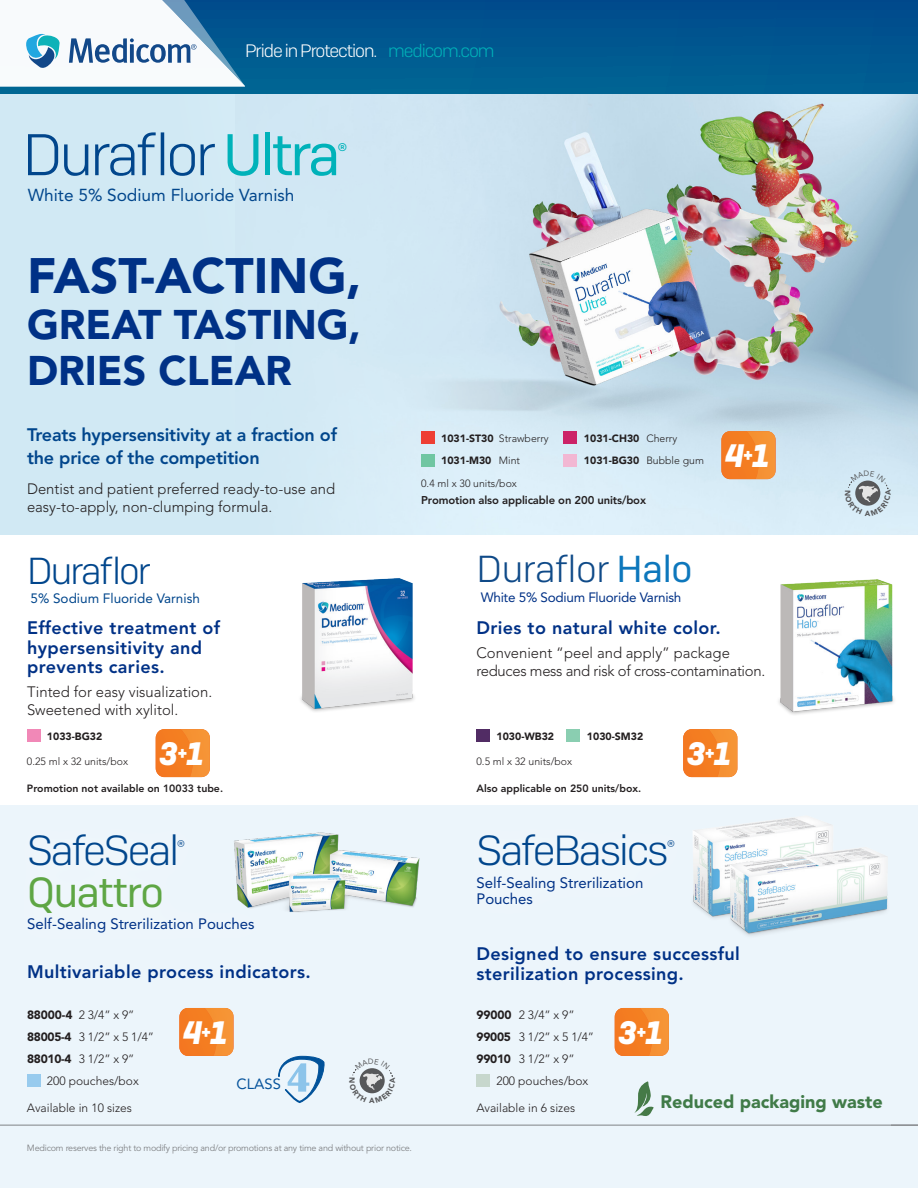
<style>
.page{position:relative;width:918px;height:1188px;background:#fff}
.page>*{position:absolute;margin:0;border:0;box-sizing:border-box;transform-origin:0 0}
.t1{font:300 58.65px "Camber W04";letter-spacing:-.05em;color:#01468c}
.t2{font:900 49.35px "Avenir LT Std";color:#003186}
.t3{font:300 42px "Camber W04";letter-spacing:-.05em;color:#01468c}
.t4{font:42px "Camber W04";letter-spacing:-.03em;color:#5ea644}
.t5{font:900 41.1px/45.8px "Avenir LT Std";color:#003186}
.t6{font:300 37.5px "Camber W04";letter-spacing:-.01em;color:#0f4a88}
.t7{font:300 37.5px "Camber W04";letter-spacing:-.05em;color:#01468c}
.t8{font:italic 700 32.4px "Camber W04";color:#fff;scale:.92 1}
.t9{font:italic 700 18.9px "Camber W04";color:#fff;scale:.92 1}
.t10{font:18.3px "Camber W04";color:#00b2b9}
.t11{font:800 18px/19.5px "Avenir LT Std";letter-spacing:.02em;color:#003186}
.t12{font:800 18px/23.5px "Avenir LT Std";letter-spacing:-.01em;color:#01468c}
.t13{font:300 18px "Camber W04";letter-spacing:-.06em;color:#fff}
.t14{font:900 18px "Avenir LT Std";color:#407b48}
.t15{font:17.25px "Avenir LT Std";color:#01468c}
.t16{font:300 15.3px "Camber W04";color:#01468c}
.t17{font:300 15px/18px "Avenir LT Std";color:#231f20}
.t18{font:300 15px/18px "Avenir LT Std";letter-spacing:-.02em;color:#231f20}
.t19{font:15px/16.8px "Avenir LT Std";color:#003186}
.t20{font:14.7px "Avenir LT Std";color:#07549c}
.t21{font:13.5px "Avenir LT Std";letter-spacing:-.02em;color:#003186}
.t22{font:13.5px "Avenir LT Std";color:#01468c}
.t23{font:300 12px/22px "Avenir LT Std";color:#231f20}
.t24{font:800 11.25px "Avenir LT Std";letter-spacing:-.01em;color:#231f20}
.t25{font:900 10.5px "Avenir LT Std";color:#231f20}
.t26{font:300 10.5px "Avenir LT Std";color:#231f20}
.t27{font:800 10.5px "Avenir LT Std";color:#231f20}
.t28{font:9px "Avenir LT Std";letter-spacing:-.025em;color:#808285}
.s1{color:#00b2b9}
.s2{font-weight:400;color:#00b2b9}
.s3{font-weight:900}
.s4{font-weight:300}
.s5{font-weight:400;color:#0d77bc}
.s6{font-size:32.4px}
</style>
<div class="page">
<svg style="left:0;top:0;width:918px;height:94px;background:#005890"></svg>
<svg style="left:0;top:0;width:245px;height:86px"></svg>
<img style="left:667px;top:94px;width:251px;height:441px">
<svg style="left:0;top:94px;width:667px;height:441px;background:#d0e5f1"></svg>
<div style="left:0;top:806px;width:918px;height:382px;background:#ecf5fb"></div>
<hr style="left:0;top:1125px;width:918px;height:1px;background:#808285">
<hr style="left:0;top:594px;width:1px;height:253px;background:#ecf5fb">
<svg style="left:891px;top:1125px;width:27px;height:1px"></svg>
<img style="left:234px;top:832px;width:186px;height:80px">
<div style="left:27px;top:1074px;width:13px;height:13px;background:#98cbee"></div>
<div style="left:477px;top:1074px;width:13px;height:13px;background:#c7d7cd"></div>
<img style="left:693px;top:817px;width:138px;height:101px">
<img style="left:717px;top:842px;width:171px;height:94px">
<svg style="left:634px;top:1081px;width:20px;height:35px"></svg>
<div style="left:421px;top:431px;width:13px;height:13px;background:#ee3f34"></div>
<div style="left:564px;top:431px;width:13px;height:13px;background:#cc2267"></div>
<div style="left:421px;top:454px;width:13px;height:13px;background:#70c6a2"></div>
<div style="left:564px;top:454px;width:13px;height:13px;background:#f2b7d3"></div>
<div style="left:27px;top:729px;width:13px;height:13px;background:#f188b7"></div>
<div style="left:477px;top:729px;width:13px;height:13px;background:#512c64"></div>
<div style="left:567px;top:729px;width:13px;height:13px;background:#8aceb1"></div>
<img style="left:778px;top:579px;width:116px;height:136px">
<img style="left:300px;top:578px;width:114px;height:134px">
<svg style="left:156px;top:729px;width:47px;height:49px"></svg>
<img style="left:181px;top:729px;width:29px;height:48px">
<svg style="left:683px;top:729px;width:47px;height:49px"></svg>
<img style="left:709px;top:729px;width:28px;height:48px">
<svg style="left:721px;top:431px;width:54px;height:49px"></svg>
<img style="left:747px;top:431px;width:28px;height:48px">
<div style="left:878px;top:217px;width:40px;height:292px;background:#fff;opacity:.75"></div>
<svg style="left:179px;top:1008px;width:26px;height:48px"></svg>
<img style="left:205px;top:1008px;width:28px;height:48px">
<svg style="left:615px;top:1008px;width:25px;height:48px"></svg>
<img style="left:640px;top:1008px;width:29px;height:48px">
<svg style="left:279px;top:1056px;width:46px;height:47px"></svg>
<svg style="left:352px;top:1068px;width:41px;height:26px"></svg>
<svg style="left:845px;top:471px;width:46px;height:45px;background:#c0d0d9"></svg>
<p class="t13" style="left:245px;top:40px;width:251px">Pride in Protection. <span class="s1">medicom.com</span></p>
<h1 class="t1" style="left:22px;top:120px;width:319px">Duraflor <span class="s2">Ultra</span></h1>
<p class="t10" style="left:337px;top:139px;width:11px">®</p>
<p class="t15" style="left:28px;top:185px;width:268px">White 5% Sodium Fluoride Varnish</p>
<h2 class="t2" style="left:27px;top:246px;width:336px">FAST-ACTING,</h2>
<h3 class="t5" style="left:27px;top:302px;width:336px">GREAT TASTING,<br>DRIES CLEAR</h3>
<p class="t12" style="left:27px;top:423px;width:312px">Treats hypersensitivity at a fraction of the price of the competition</p>
<p class="t17" style="left:27px;top:480px;width:310px">Dentist and patient preferred ready-to-use and easy-to-apply, non-clumping formula.</p>
<h3 class="t7" style="left:27px;top:549px;width:125px">Duraflor</h3>
<p class="t22" style="left:31px;top:590px;width:171px">5% Sodium Fluoride Varnish</p>
<p class="t11" style="left:27px;top:618px;width:195px">Effective treatment of hypersensitivity and prevents caries.</p>
<p class="t17" style="left:27px;top:683px;width:187px">Tinted for easy visualization.<br>Sweetened with xylitol.</p>
<p class="t26" style="left:441px;top:432px;width:109px"><span class="s3">1031-ST30</span> Strawberry</p>
<p class="t25" style="left:584px;top:432px;width:95px">1031-CH30 <span class="s4">Cherry</span></p>
<p class="t25" style="left:441px;top:454px;width:80px">1031-M30 <span class="s4">Mint</span></p>
<p class="t25" style="left:584px;top:454px;width:122px">1031-BG30 <span class="s4">Bubble gum</span></p>
<p class="t26" style="left:421px;top:477px;width:97px">0.4 ml x 30 units/box</p>
<p class="t24" style="left:421px;top:493px;width:226px">Promotion also applicable on 200 units/box</p>
<h3 class="t6" style="left:477px;top:547px;width:217px">Duraflor <span class="s5">Halo</span></h3>
<p class="t21" style="left:481px;top:589px;width:202px">White 5% Sodium Fluoride Varnish</p>
<h3 class="t8" style="left:725px;top:435px;width:22px">4</h3>
<p class="t9" style="left:743px;top:443px;width:30px">+<span class="s6">1</span></p>
<p class="t11" style="left:477px;top:618px;width:246px">Dries to natural white color.</p>
<p class="t18" style="left:477px;top:644px;width:290px">Convenient “peel and apply” package reduces mess and risk of cross-contamination.</p>
<p class="t25" style="left:47px;top:730px;width:57px">1033-BG32</p>
<p class="t26" style="left:27px;top:755px;width:103px">0.25 ml x 32 units/box</p>
<p class="t27" style="left:27px;top:782px;width:198px">Promotion not available on 10033 tube.</p>
<p class="t25" style="left:496px;top:730px;width:59px">1030-WB32</p>
<p class="t25" style="left:587px;top:730px;width:58px">1030-SM32</p>
<p class="t26" style="left:477px;top:755px;width:97px">0.5 ml x 32 units/box</p>
<p class="t27" style="left:477px;top:782px;width:166px">Also applicable on 250 units/box.</p>
<h3 class="t8" style="left:160px;top:733px;width:21px">3</h3>
<p class="t9" style="left:178px;top:741px;width:30px">+<span class="s6">1</span></p>
<h3 class="t8" style="left:687px;top:733px;width:21px">3</h3>
<p class="t9" style="left:705px;top:741px;width:30px">+<span class="s6">1</span></p>
<h3 class="t3" style="left:27px;top:825px;width:154px">SafeSeal</h3>
<p class="t16" style="left:177px;top:836px;width:10px">®</p>
<h3 class="t4" style="left:27px;top:867px;width:139px">Quattro</h3>
<p class="t19" style="left:27px;top:916px;width:229px">Self-Sealing Strerilization Pouches</p>
<p class="t11" style="left:27px;top:962px;width:285px">Multivariable process indicators.</p>
<h3 class="t3" style="left:477px;top:825px;width:194px">SafeBasics</h3>
<p class="t16" style="left:667px;top:836px;width:10px">®</p>
<p class="t19" style="left:477px;top:874px;width:168px">Self-Sealing Strerilization<br>Pouches</p>
<p class="t11" style="left:477px;top:944px;width:265px">Designed to ensure successful sterilization processing.</p>
<p class="t23" style="left:27px;top:1004px;width:129px"><span class="s3">88000-4</span> 2 3/4” x 9”<br><span class="s3">88005-4</span> 3 1/2” x 5 1/4”<br><span class="s3">88010-4</span> 3 1/2” x 9”</p>
<p class="t23" style="left:47px;top:1070px;width:93px">200 pouches/box</p>
<p class="t23" style="left:27px;top:1096px;width:106px">Available in 10 sizes</p>
<p class="t23" style="left:477px;top:1004px;width:119px"><span class="s3">99000</span> 2 3/4” x 9”<br><span class="s3">99005</span> 3 1/2” x 5 1/4”<br><span class="s3">99010</span> 3 1/2” x 9”</p>
<p class="t23" style="left:496px;top:1070px;width:93px">200 pouches/box</p>
<p class="t23" style="left:477px;top:1096px;width:100px">Available in 6 sizes</p>
<p class="t14" style="left:660px;top:1091px;width:224px">Reduced packaging waste</p>
<h3 class="t8" style="left:183px;top:1012px;width:22px">4</h3>
<p class="t9" style="left:201px;top:1020px;width:30px">+<span class="s6">1</span></p>
<h3 class="t8" style="left:619px;top:1012px;width:21px">3</h3>
<p class="t9" style="left:637px;top:1020px;width:30px">+<span class="s6">1</span></p>
<p class="t20" style="left:236px;top:1076px;width:46px">CLASS</p>
<p class="t28" style="left:27px;top:1142px;width:387px">Medicom reserves the right to modify pricing and/or promotions at any time and without prior notice.</p>
</div>
